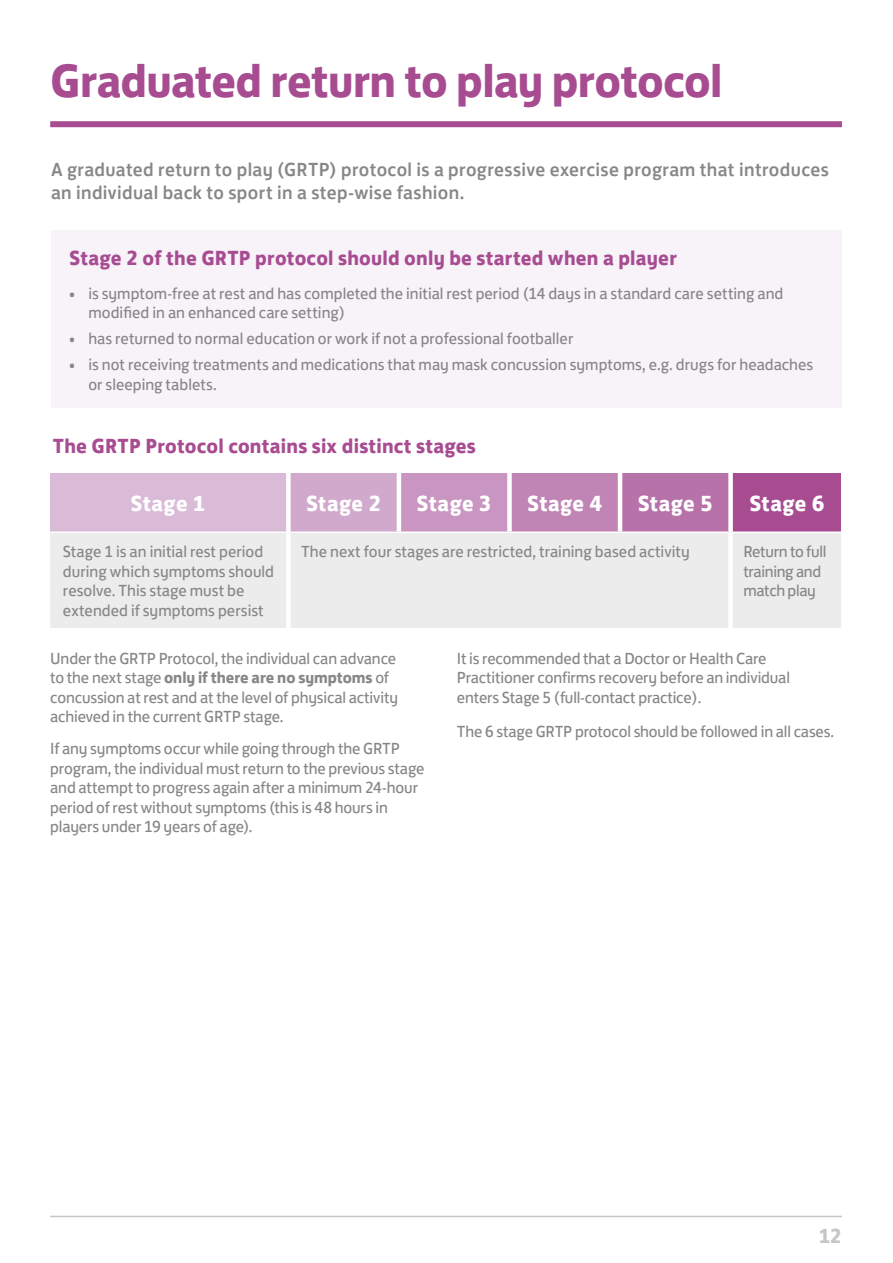
<style>
.page{position:relative;width:893px;height:1263px;background:#fff}
.page>*{position:absolute;margin:0;border:0;box-sizing:border-box;transform-origin:0 0}
.t1{font:700 48px "FS Jack";letter-spacing:-.015em;color:#a84c92}
.t2{font:700 22.5px "FS Jack";letter-spacing:.02em;color:#fff}
.t3{font:700 21px "FS Jack";letter-spacing:.01em;color:#a84c92}
.t4{font:700 21px "FS Jack";color:#c5c6c6}
.t5{font:500 19.5px/22.5px "FS Jack";letter-spacing:.02em;color:#878786}
.t6{font:16.5px/19.5px "FS Jack";letter-spacing:-.005em;color:#878786}
.s1{font-weight:700}
</style>
<div class="page">
<div style="left:50px;top:121px;width:792px;height:6px;background:#a84c92"></div>
<hr style="left:50px;top:1216px;width:792px;height:1px;background:#c5c6c6">
<div style="left:51px;top:231px;width:791px;height:177px;background:#f8f3f9"></div>
<div style="left:50px;top:473px;width:238px;height:59px;background:#d9bad7"></div>
<div style="left:288px;top:473px;width:111px;height:59px;background:#d0a9cc"></div>
<div style="left:399px;top:473px;width:110px;height:59px;background:#c896c1"></div>
<div style="left:509px;top:473px;width:111px;height:59px;background:#c084b5"></div>
<div style="left:620px;top:473px;width:111px;height:59px;background:#b772a9"></div>
<div style="left:731px;top:473px;width:110px;height:59px;background:#a84c92"></div>
<div style="left:50px;top:533px;width:791px;height:95px;background:#ececed"></div>
<hr style="left:50px;top:531px;width:236px;height:2px;background:#fff">
<hr style="left:291px;top:531px;width:108px;height:2px;background:#fff">
<hr style="left:399px;top:531px;width:110px;height:2px;background:#fff">
<hr style="left:509px;top:531px;width:111px;height:2px;background:#fff">
<hr style="left:620px;top:531px;width:108px;height:2px;background:#fff">
<hr style="left:733px;top:531px;width:108px;height:2px;background:#fff">
<div style="left:286px;top:473px;width:5px;height:59px;background:#fff"></div>
<hr style="left:397px;top:473px;width:4px;height:58px;background:#fff">
<div style="left:507px;top:473px;width:5px;height:58px;background:#fff"></div>
<hr style="left:618px;top:473px;width:4px;height:58px;background:#fff">
<div style="left:728px;top:473px;width:5px;height:59px;background:#fff"></div>
<div style="left:286px;top:532px;width:5px;height:96px;background:#fff"></div>
<div style="left:728px;top:532px;width:5px;height:96px;background:#fff"></div>
<h1 class="t1" style="left:50px;top:40px;width:674px">Graduated return to play protocol</h1>
<p class="t5" style="left:51px;top:157px;width:779px">A graduated return to play (GRTP) protocol is a progressive exercise program that introduces an individual back to sport in a step-wise fashion.</p>
<p class="t3" style="left:69px;top:240px;width:609px">Stage 2 of the GRTP protocol should only be started when a player</p>
<p class="t6" style="left:88px;top:282px;width:697px;text-indent:-19px">• is symptom-free at rest and has completed the initial rest period (14 days in a standard care setting and modified in an enhanced care setting)</p>
<p class="t6" style="left:69px;top:328px;width:506px">• has returned to normal education or work if not a professional footballer</p>
<p class="t6" style="left:88px;top:353px;width:726px;text-indent:-19px">• is not receiving treatments and medications that may mask concussion symptoms, e.g. drugs for headaches or sleeping tablets.</p>
<p class="t3" style="left:53px;top:428px;width:424px">The GRTP Protocol contains six distinct stages</p>
<h2 class="t2" style="left:131px;top:484px;width:77px">Stage 1</h2>
<h2 class="t2" style="left:306px;top:484px;width:77px">Stage 2</h2>
<h2 class="t2" style="left:417px;top:484px;width:77px">Stage 3</h2>
<h2 class="t2" style="left:527px;top:484px;width:77px">Stage 4</h2>
<h2 class="t2" style="left:638px;top:484px;width:77px">Stage 5</h2>
<h2 class="t2" style="left:749px;top:484px;width:77px">Stage 6</h2>
<p class="t6" style="left:63px;top:541px;width:213px">Stage 1 is an initial rest period during which symptoms should resolve. This stage must be extended if symptoms persist</p>
<p class="t6" style="left:301px;top:541px;width:390px">The next four stages are restricted, training based activity</p>
<p class="t6" style="left:743px;top:541px;width:84px">Return to full training and match play</p>
<p class="t6" style="left:50px;top:647px;width:349px">Under the GRTP Protocol, the individual can advance to the next stage <span class="s1">only if there are no symptoms</span> of concussion at rest and at the level of physical activity achieved in the current GRTP stage.</p>
<p class="t6" style="left:50px;top:738px;width:376px">If any symptoms occur while going through the GRTP program, the individual must return to the previous stage and attempt to progress again after a minimum 24-hour period of rest without symptoms (this is 48 hours in players under 19 years of age).</p>
<p class="t6" style="left:457px;top:647px;width:335px">It is recommended that a Doctor or Health Care<br>Practitioner confirms recovery before an individual enters Stage 5 (full-contact practice).</p>
<p class="t6" style="left:457px;top:720px;width:379px">The 6 stage GRTP protocol should be followed in all cases.</p>
<p class="t4" style="left:819px;top:1218px;width:25px">12</p>
</div>
